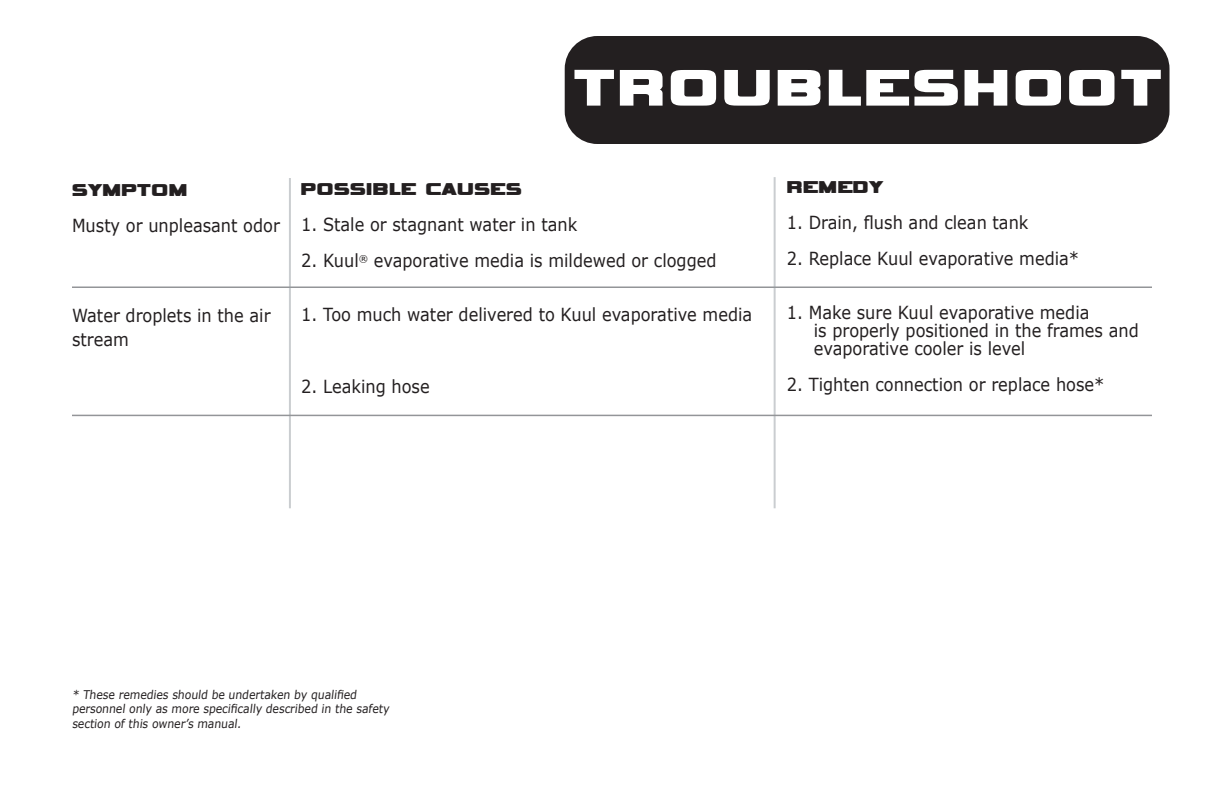
<style>
.page{position:relative;width:1224px;height:792px;background:#fff}
.page>*{position:absolute;margin:0;border:0;box-sizing:border-box;transform-origin:0 0}
.t1{font:72px "Vipnagorgialla";letter-spacing:.05em;color:#fff}
.t2{font:24px "Vipnagorgialla";letter-spacing:.025em;color:#231f20}
.t3{font:18px/24px "Verdana";color:#231f20;scale:.9 1}
.t4{font:12px/14.4px "Verdana";color:#231f20;scale:.9 1}
</style>
<div class="page">
<div style="left:565px;top:36px;width:605px;height:108px;background:#231f20;border-radius:33px"></div>
<hr style="left:72px;top:286px;width:1080px;height:2px;background:#939598">
<hr style="left:289px;top:178px;width:2px;height:330px;background:#959ca1">
<hr style="left:774px;top:177px;width:2px;height:331px;background:#959ca1">
<hr style="left:72px;top:415px;width:1080px;height:1px;background:#939598">
<p class="t1" style="left:574px;top:56px;width:589px">TROUBLESHOOT</p>
<p class="t2" style="left:72px;top:180px;width:117px">SYMPTOM</p>
<p class="t3" style="left:72px;top:214px;width:233px">Musty or unpleasant odor</p>
<p class="t3" style="left:72px;top:304px;width:222px">Water droplets in the air stream</p>
<p class="t2" style="left:301px;top:179px;width:222px">POSSIBLE CAUSES</p>
<p class="t3" style="left:301px;top:213px;width:308px">1. Stale or stagnant water in tank</p>
<p class="t3" style="left:301px;top:249px;width:463px">2. Kuul<sup>®</sup> evaporative media is mildewed or clogged</p>
<p class="t3" style="left:301px;top:303px;width:503px">1. Too much water delivered to Kuul evaporative media</p>
<p class="t3" style="left:301px;top:375px;width:144px">2. Leaking hose</p>
<p class="t2" style="left:787px;top:176px;width:98px">REMEDY</p>
<p class="t3" style="left:787px;top:210px;width:270px">1. Drain, flush and clean tank</p>
<p class="t3" style="left:787px;top:246px;width:327px">2. Replace Kuul evaporative media*</p>
<p class="t3" style="left:787px;top:300px;width:338px">1. Make sure Kuul evaporative media</p>
<p class="t3" style="left:814px;top:321px;width:363px;line-height:18px">is properly positioned in the frames and evaporative cooler is level</p>
<p class="t3" style="left:787px;top:372px;width:354px">2. Tighten connection or replace hose*</p>
<p class="t4" style="left:72px;top:687px;width:356px">* These remedies should be undertaken by qualified personnel only as more specifically described in the safety section of this owner’s manual.</p>
</div>
